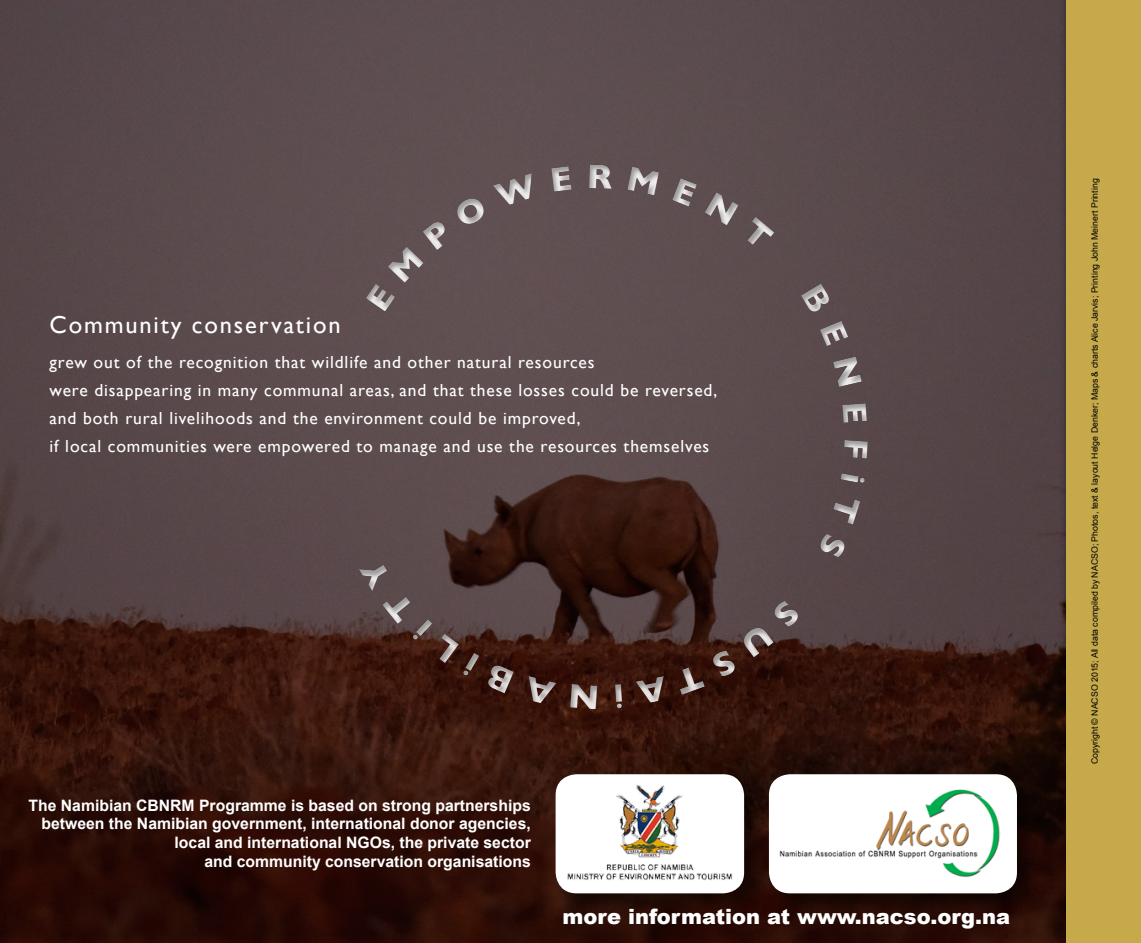
<style>
.page{position:relative;width:1141px;height:943px;background:#fff}
.page>*{position:absolute;margin:0;border:0;box-sizing:border-box;transform-origin:0 0}
.t1{font:24.5px "Gill Sans";letter-spacing:.075em;color:#fff}
.t2{font:900 21px "Arial";color:#fff}
.t3{font:17.5px/28px "Gill Sans";letter-spacing:.05em;color:#fff}
.t4{font:700 15.75px/18.9px "Arial";color:#fff;text-align:right}
.t5{font:8.75px "Arial";color:#000}
</style>
<div class="page">
<img style="left:0;top:0;width:1060px;height:943px">
<div style="left:292px;top:133px;width:606px;height:607px;background:#000;opacity:.35"></div>
<div style="left:556px;top:774px;width:209px;height:140px;background:#000;opacity:.5"></div>
<div style="left:556px;top:774px;width:188px;height:119px;background:#fff;border-radius:21px"></div>
<img style="left:556px;top:778px;width:188px;height:109px">
<div style="left:769px;top:774px;width:269px;height:140px;background:#000;opacity:.5"></div>
<div style="left:769px;top:774px;width:248px;height:119px;background:#fff;border-radius:21px"></div>
<img style="left:779px;top:789px;width:222px;height:89px">
<div style="left:1060px;top:0;width:81px;height:943px;background:#000;opacity:.75"></div>
<div style="left:1067px;top:0;width:74px;height:943px;background:#c6a94b"></div>
<div style="left:366px;top:173px;width:173px;height:139px;background:#605051"></div>
<svg style="left:551px;top:166px;width:21px;height:26px"></svg>
<svg style="left:589px;top:164px;width:24px;height:25px"></svg>
<svg style="left:627px;top:166px;width:32px;height:29px"></svg>
<svg style="left:672px;top:178px;width:25px;height:28px"></svg>
<svg style="left:705px;top:192px;width:70px;height:58px;background:#594a4b"></svg>
<svg style="left:801px;top:284px;width:31px;height:30px"></svg>
<svg style="left:820px;top:320px;width:29px;height:26px"></svg>
<svg style="left:833px;top:356px;width:29px;height:31px"></svg>
<svg style="left:842px;top:403px;width:25px;height:19px"></svg>
<svg style="left:843px;top:439px;width:25px;height:19px"></svg>
<svg style="left:841px;top:473px;width:24px;height:10px"></svg>
<svg style="left:831px;top:494px;width:30px;height:31px"></svg>
<svg style="left:817px;top:532px;width:30px;height:26px"></svg>
<svg style="left:636px;top:599px;width:165px;height:106px;background:#3d211c"></svg>
<svg style="left:523px;top:675px;width:34px;height:30px"></svg>
<svg style="left:570px;top:683px;width:27px;height:26px"></svg>
<svg style="left:615px;top:684px;width:7px;height:24px"></svg>
<svg style="left:358px;top:557px;width:156px;height:136px;background:#482e2a"></svg>
<h1 class="t1" style="left:50px;top:310px;width:293px">Community conservation</h1>
<p class="t3" style="left:50px;top:348px;width:669px">grew out of the recognition that wildlife and other natural resources<br>were disappearing in many communal areas, and that these losses could be reversed, and both rural livelihoods and the environment could be improved,<br>if local communities were empowered to manage and use the resources themselves</p>
<p class="t4" style="left:29px;top:796px;width:504px">The Namibian CBNRM Programme is based on strong partnerships between the Namibian government, international donor agencies, local and international NGOs, the private sector<br>and community conservation organisations</p>
<p class="t2" style="left:562px;top:900px;width:449px">more information at www.nacso.org.na</p>
<p class="t5" style="left:1089px;top:764px;width:587px;rotate:-90deg">Copyright © NACSO 2015; All data compiled by NACSO; Photos, text &amp; layout Helge Denker; Maps &amp; charts Alice Jarvis; Printing John Meinert Printing</p>
</div>
